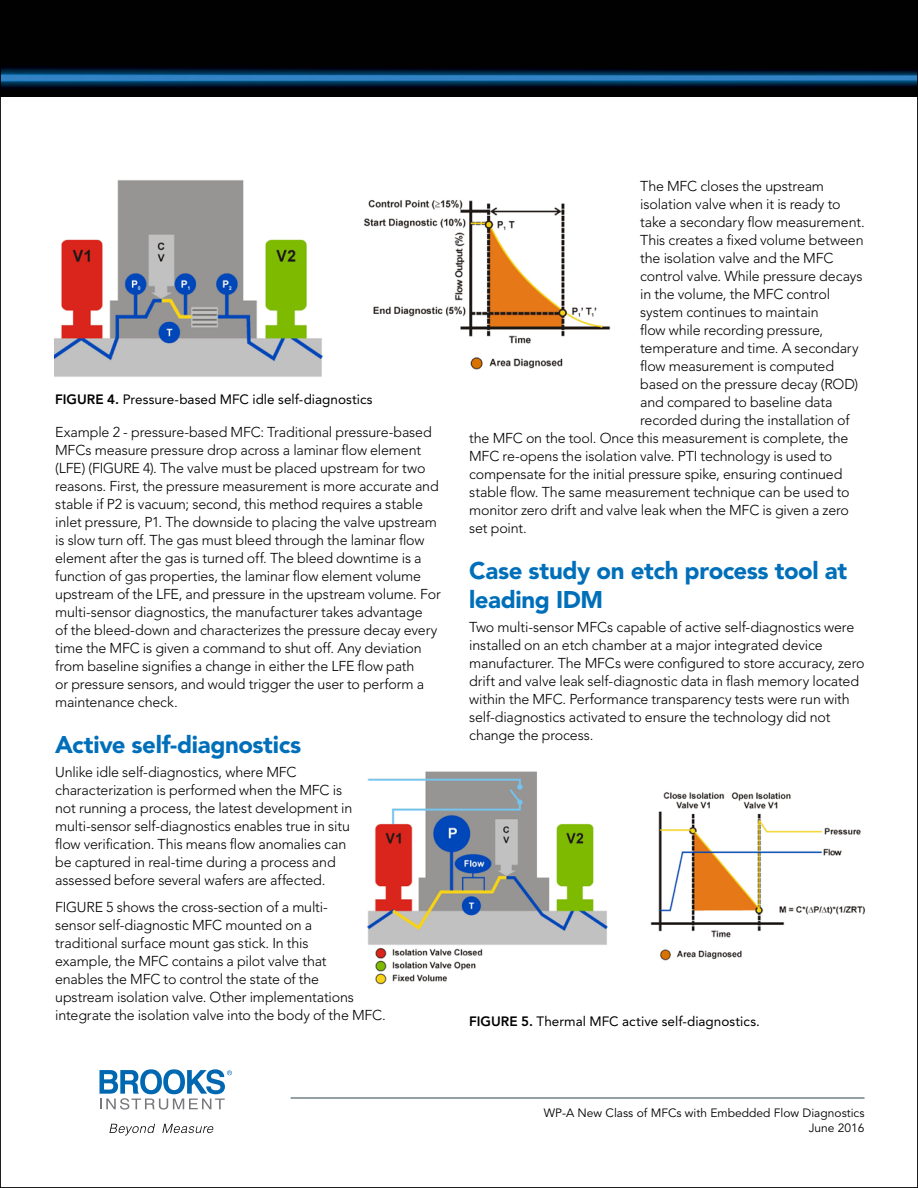
<style>
.page{position:relative;width:918px;height:1188px;background:#fff}
.page>*{position:absolute;margin:0;border:0;box-sizing:border-box;transform-origin:0 0}
.bro-Body_SH1a{font:900 24px/28.5px "Avenir";letter-spacing:-.02em;color:#006fba}
.bro-BodyCopy{font:300 14.25px/18px "Avenir";letter-spacing:-.01em;color:#000}
.bro-Caption{font:13.5px "Avenir";color:#000}
.bro-Footer_small{font:12px "Avenir";color:#000}
.s1{font-weight:800}
</style>
<div class="page">
<img style="left:2px;top:2px;width:914px;height:95px">
<img style="left:367px;top:771px;width:498px;height:214px">
<img style="left:54px;top:180px;width:557px;height:197px">
<hr style="left:291px;top:1097px;width:574px;height:2px;background:#72808a">
<svg style="left:100px;top:1069px;width:132px;height:41px"></svg>
<svg style="left:109px;top:1124px;width:46px;height:12px"></svg>
<svg style="left:162px;top:1124px;width:52px;height:9px"></svg>
<p class="bro-Caption" style="left:55px;top:392px;width:319px"><span class="s1">FIGURE 4.</span> Pressure-based MFC idle self-diagnostics</p>
<p class="bro-BodyCopy" style="left:55px;top:423px;width:387px">Example 2 - pressure-based MFC: Traditional pressure-based MFCs measure pressure drop across a laminar flow element (LFE) (FIGURE 4). The valve must be placed upstream for two reasons. First, the pressure measurement is more accurate and stable if P2 is vacuum; second, this method requires a stable inlet pressure, P1. The downside to placing the valve upstream is slow turn off. The gas must bleed through the laminar flow element after the gas is turned off. The bleed downtime is a function of gas properties, the laminar flow element volume upstream of the LFE, and pressure in the upstream volume. For multi-sensor diagnostics, the manufacturer takes advantage<br>of the bleed-down and characterizes the pressure decay every time the MFC is given a command to shut off. Any deviation from baseline signifies a change in either the LFE flow path<br>or pressure sensors, and would trigger the user to perform a maintenance check.</p>
<p class="bro-Body_SH1a" style="left:55px;top:731px;width:248px">Active self-diagnostics</p>
<p class="bro-BodyCopy" style="left:55px;top:763px;width:299px">Unlike idle self-diagnostics, where MFC characterization is performed when the MFC is not running a process, the latest development in multi-sensor self-diagnostics enables true in situ flow verification. This means flow anomalies can be captured in real-time during a process and assessed before several wafers are affected.</p>
<p class="bro-BodyCopy" style="left:55px;top:898px;width:332px">FIGURE 5 shows the cross-section of a multi-<br>sensor self-diagnostic MFC mounted on a<br>traditional surface mount gas stick. In this<br>example, the MFC contains a pilot valve that<br>enables the MFC to control the state of the<br>upstream isolation valve. Other implementations integrate the isolation valve into the body of the MFC.</p>
<p class="bro-BodyCopy" style="left:640px;top:177px;width:185px">The MFC closes the upstream</p>
<p class="bro-BodyCopy" style="left:640px;top:195px;width:202px">isolation valve when it is ready to</p>
<p class="bro-BodyCopy" style="left:640px;top:213px;width:226px">take a secondary flow measurement.</p>
<p class="bro-BodyCopy" style="left:640px;top:231px;width:225px">This creates a fixed volume between</p>
<p class="bro-BodyCopy" style="left:640px;top:249px;width:195px">the isolation valve and the MFC</p>
<p class="bro-BodyCopy" style="left:640px;top:267px;width:224px">control valve. While pressure decays</p>
<p class="bro-BodyCopy" style="left:640px;top:285px;width:191px">in the volume, the MFC control</p>
<p class="bro-BodyCopy" style="left:640px;top:303px;width:180px">system continues to maintain</p>
<p class="bro-BodyCopy" style="left:640px;top:321px;width:185px">flow while recording pressure,</p>
<p class="bro-BodyCopy" style="left:640px;top:339px;width:220px">temperature and time. A secondary</p>
<p class="bro-BodyCopy" style="left:640px;top:357px;width:195px">flow measurement is computed</p>
<p class="bro-BodyCopy" style="left:640px;top:375px;width:220px">based on the pressure decay (ROD)</p>
<p class="bro-BodyCopy" style="left:640px;top:393px;width:194px">and compared to baseline data</p>
<p class="bro-BodyCopy" style="left:640px;top:411px;width:211px">recorded during the installation of</p>
<p class="bro-BodyCopy" style="left:469px;top:429px;width:381px">the MFC on the tool. Once this measurement is complete, the</p>
<p class="bro-BodyCopy" style="left:469px;top:447px;width:365px">MFC re-opens the isolation valve. PTI technology is used to</p>
<p class="bro-BodyCopy" style="left:469px;top:465px;width:375px">compensate for the initial pressure spike, ensuring continued</p>
<p class="bro-BodyCopy" style="left:469px;top:483px;width:382px">stable flow. The same measurement technique can be used to</p>
<p class="bro-BodyCopy" style="left:469px;top:501px;width:381px">monitor zero drift and valve leak when the MFC is given a zero</p>
<p class="bro-BodyCopy" style="left:469px;top:519px;width:59px">set point.</p>
<p class="bro-Body_SH1a" style="left:469px;top:557px;width:379px">Case study on etch process tool at leading IDM</p>
<p class="bro-BodyCopy" style="left:469px;top:618px;width:397px">Two multi-sensor MFCs capable of active self-diagnostics were installed on an etch chamber at a major integrated device manufacturer. The MFCs were configured to store accuracy, zero drift and valve leak self-diagnostic data in flash memory located within the MFC. Performance transparency tests were run with self-diagnostics activated to ensure the technology did not change the process.</p>
<p class="bro-Caption" style="left:469px;top:1013px;width:292px"><span class="s1">FIGURE 5.</span> Thermal MFC active self-diagnostics.</p>
<p class="bro-Footer_small" style="left:544px;top:1106px;width:322px">WP-A New Class of MFCs with Embedded Flow Diagnostics</p>
<p class="bro-Footer_small" style="left:809px;top:1121px;width:57px">June 2016</p>
</div>
